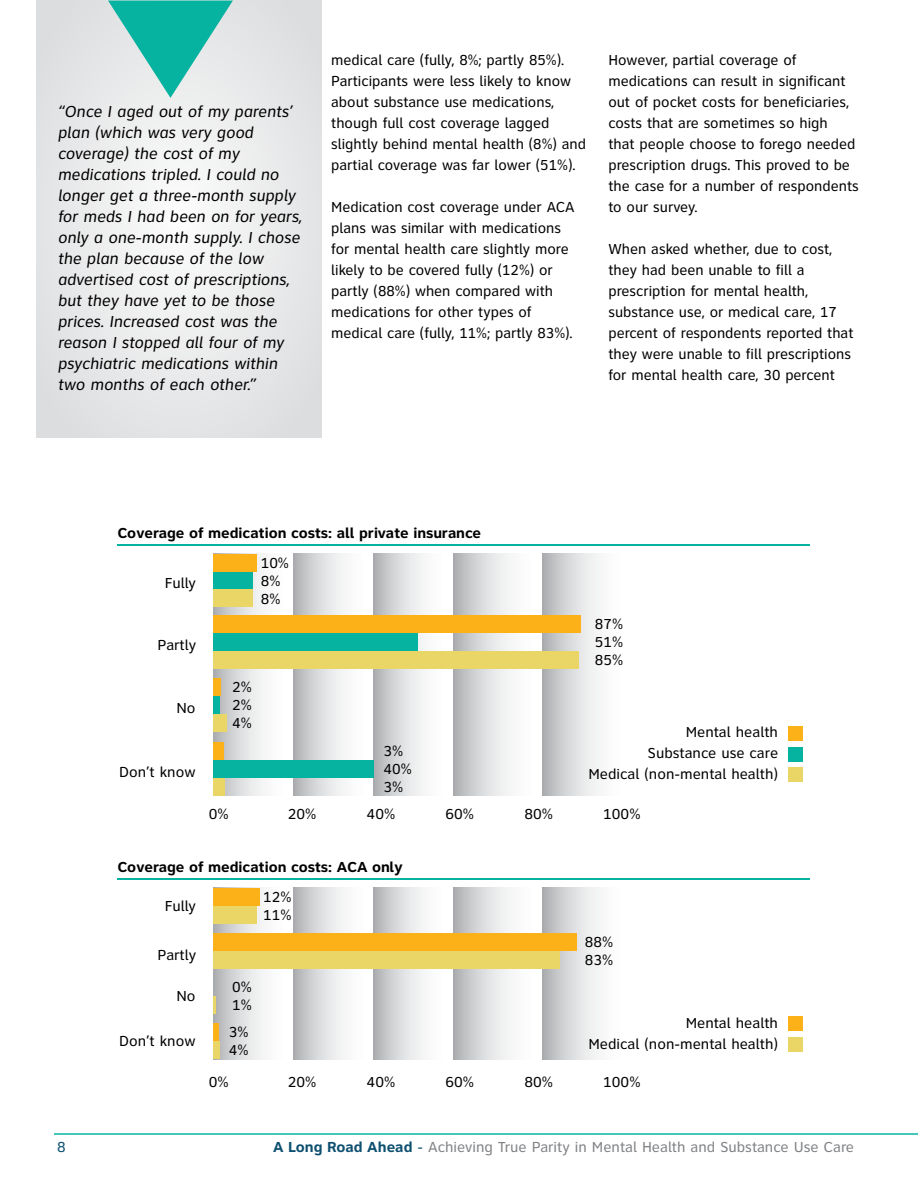
<style>
.page{position:relative;width:918px;height:1188px;background:#fff}
.page>*{position:absolute;margin:0;border:0;box-sizing:border-box;transform-origin:0 0}
.t1{font:italic 16.5px/21px "Clearview ATT";color:#000}
.t2{font:15px/21px "Clearview ATT";color:#000}
.t3{font:700 15px "Clearview ATT";color:#000}
.t4{font:15px "Clearview ATT";color:#808285}
.t5{font:15px "Clearview ATT";color:#0d4f6f}
.s1{font-weight:700;color:#0d4f6f}
.s2{color:#0d4f6f}
</style>
<div class="page">
<hr style="left:54px;top:1133px;width:864px;height:2px;background:#06b2a0">
<svg style="left:37px;top:0;width:285px;height:438px"></svg>
<svg style="left:108px;top:1px;width:125px;height:97px;background:#77cdc5"></svg>
<img style="left:213px;top:554px;width:51px;height:242px">
<img style="left:373px;top:554px;width:50px;height:242px">
<div style="left:213px;top:554px;width:44px;height:18px;background:#fcb119"></div>
<div style="left:213px;top:572px;width:40px;height:17px;background:#06b2a0"></div>
<div style="left:213px;top:589px;width:40px;height:18px;background:#e9d666"></div>
<div style="left:213px;top:615px;width:368px;height:18px;background:#fcb119"></div>
<div style="left:213px;top:633px;width:204px;height:18px;background:#06b2a0"></div>
<div style="left:213px;top:651px;width:366px;height:18px;background:#e9d666"></div>
<div style="left:213px;top:679px;width:7px;height:17px;background:#fcb119"></div>
<div style="left:213px;top:696px;width:7px;height:18px;background:#06b2a0"></div>
<div style="left:213px;top:714px;width:14px;height:18px;background:#e9d666"></div>
<div style="left:213px;top:743px;width:11px;height:17px;background:#fcb119"></div>
<div style="left:213px;top:760px;width:161px;height:18px;background:#06b2a0"></div>
<div style="left:213px;top:778px;width:11px;height:18px;background:#e9d666"></div>
<hr style="left:118px;top:544px;width:692px;height:1px;background:#06b2a0">
<div style="left:788px;top:726px;width:15px;height:15px;background:#fcb119"></div>
<div style="left:788px;top:747px;width:15px;height:15px;background:#06b2a0"></div>
<div style="left:788px;top:768px;width:15px;height:14px;background:#e9d666"></div>
<img style="left:213px;top:888px;width:51px;height:171px">
<img style="left:542px;top:888px;width:57px;height:171px">
<div style="left:213px;top:888px;width:47px;height:18px;background:#fcb119"></div>
<div style="left:213px;top:906px;width:44px;height:17px;background:#e9d666"></div>
<div style="left:213px;top:933px;width:363px;height:18px;background:#fcb119"></div>
<div style="left:213px;top:951px;width:346px;height:18px;background:#e9d666"></div>
<hr style="left:213px;top:996px;width:3px;height:18px;background:#e9d666">
<div style="left:213px;top:1024px;width:5px;height:17px;background:#fcb119"></div>
<div style="left:213px;top:1041px;width:7px;height:18px;background:#e9d666"></div>
<hr style="left:118px;top:878px;width:692px;height:1px;background:#06b2a0">
<div style="left:788px;top:1017px;width:15px;height:14px;background:#fcb119"></div>
<div style="left:788px;top:1038px;width:15px;height:14px;background:#e9d666"></div>
<p class="t1" style="left:58px;top:101px;width:246px">“Once I aged out of my parents’ plan (which was very good coverage) the cost of my medications tripled. I could no longer get a three-month supply for meds I had been on for years, only a one-month supply. I chose the plan because of the low advertised cost of prescriptions, but they have yet to be those prices. Increased cost was the reason I stopped all four of my psychiatric medications within two months of each other.”</p>
<p class="t2" style="left:331px;top:50px;width:256px">medical care (fully, 8%; partly 85%).<br>Participants were less likely to know about substance use medications, though full cost coverage lagged slightly behind mental health (8%) and partial coverage was far lower (51%).</p>
<p class="t2" style="left:331px;top:197px;width:245px">Medication cost coverage under ACA plans was similar with medications for mental health care slightly more likely to be covered fully (12%) or partly (88%) when compared with medications for other types of medical care (fully, 11%; partly 83%).</p>
<p class="t2" style="left:608px;top:50px;width:252px">However, partial coverage of medications can result in significant out of pocket costs for beneficiaries, costs that are sometimes so high<br>that people choose to forego needed prescription drugs. This proved to be the case for a number of respondents to our survey.</p>
<p class="t2" style="left:608px;top:239px;width:247px">When asked whether, due to cost, they had been unable to fill a prescription for mental health, substance use, or medical care, 17 percent of respondents reported that they were unable to fill prescriptions for mental health care, 30 percent</p>
<p class="t3" style="left:117px;top:524px;width:365px">Coverage of medication costs: all private insurance</p>
<p class="t2" style="left:165px;top:573px;width:33px">Fully</p>
<p class="t2" style="left:157px;top:634px;width:40px">Partly</p>
<p class="t2" style="left:261px;top:554px;width:30px;line-height:18px">10%<br>8%<br>8%</p>
<p class="t2" style="left:595px;top:615px;width:30px;line-height:18px;text-align:justify">87% 51% 85%</p>
<p class="t2" style="left:176px;top:697px;width:21px">No</p>
<p class="t2" style="left:119px;top:761px;width:78px">Don’t know</p>
<p class="t2" style="left:232px;top:678px;width:21px;line-height:18px;text-align:justify">2% 2% 4%</p>
<p class="t2" style="left:384px;top:742px;width:30px;line-height:18px">3%<br>40%<br>3%</p>
<p class="t2" style="left:588px;top:722px;width:192px;text-align:right">Mental health<br>Substance use care<br>Medical (non-mental health)</p>
<p class="t2" style="left:209px;top:803px;width:21px">0%</p>
<p class="t2" style="left:288px;top:803px;width:30px">20%</p>
<p class="t2" style="left:367px;top:803px;width:30px">40%</p>
<p class="t2" style="left:445px;top:803px;width:30px">60%</p>
<p class="t2" style="left:524px;top:803px;width:30px">80%</p>
<p class="t2" style="left:603px;top:803px;width:39px">100%</p>
<p class="t3" style="left:117px;top:858px;width:287px">Coverage of medication costs: ACA only</p>
<p class="t2" style="left:165px;top:896px;width:33px">Fully</p>
<p class="t2" style="left:157px;top:944px;width:40px">Partly</p>
<p class="t2" style="left:176px;top:985px;width:21px">No</p>
<p class="t2" style="left:232px;top:978px;width:21px;line-height:18px">0%<br>1%</p>
<p class="t2" style="left:119px;top:1030px;width:78px">Don’t know</p>
<p class="t2" style="left:229px;top:1023px;width:21px;line-height:18px">3%<br>4%</p>
<p class="t2" style="left:263px;top:888px;width:30px;line-height:18px">12%<br>11%</p>
<p class="t2" style="left:585px;top:933px;width:30px;line-height:18px">88%<br>83%</p>
<p class="t2" style="left:588px;top:1012px;width:191px;text-align:right">Mental health<br>Medical (non-mental health)</p>
<p class="t2" style="left:209px;top:1071px;width:21px">0%</p>
<p class="t2" style="left:288px;top:1071px;width:30px">20%</p>
<p class="t2" style="left:367px;top:1071px;width:30px">40%</p>
<p class="t2" style="left:445px;top:1071px;width:30px">60%</p>
<p class="t2" style="left:524px;top:1071px;width:30px">80%</p>
<p class="t2" style="left:603px;top:1071px;width:39px">100%</p>
<p class="t5" style="left:57px;top:1138px;width:10px">8</p>
<p class="t4" style="left:273px;top:1138px;width:582px"><span class="s1">A Long Road Ahead</span> <span class="s2">-</span> Achieving True Parity in Mental Health and Substance Use Care</p>
</div>
